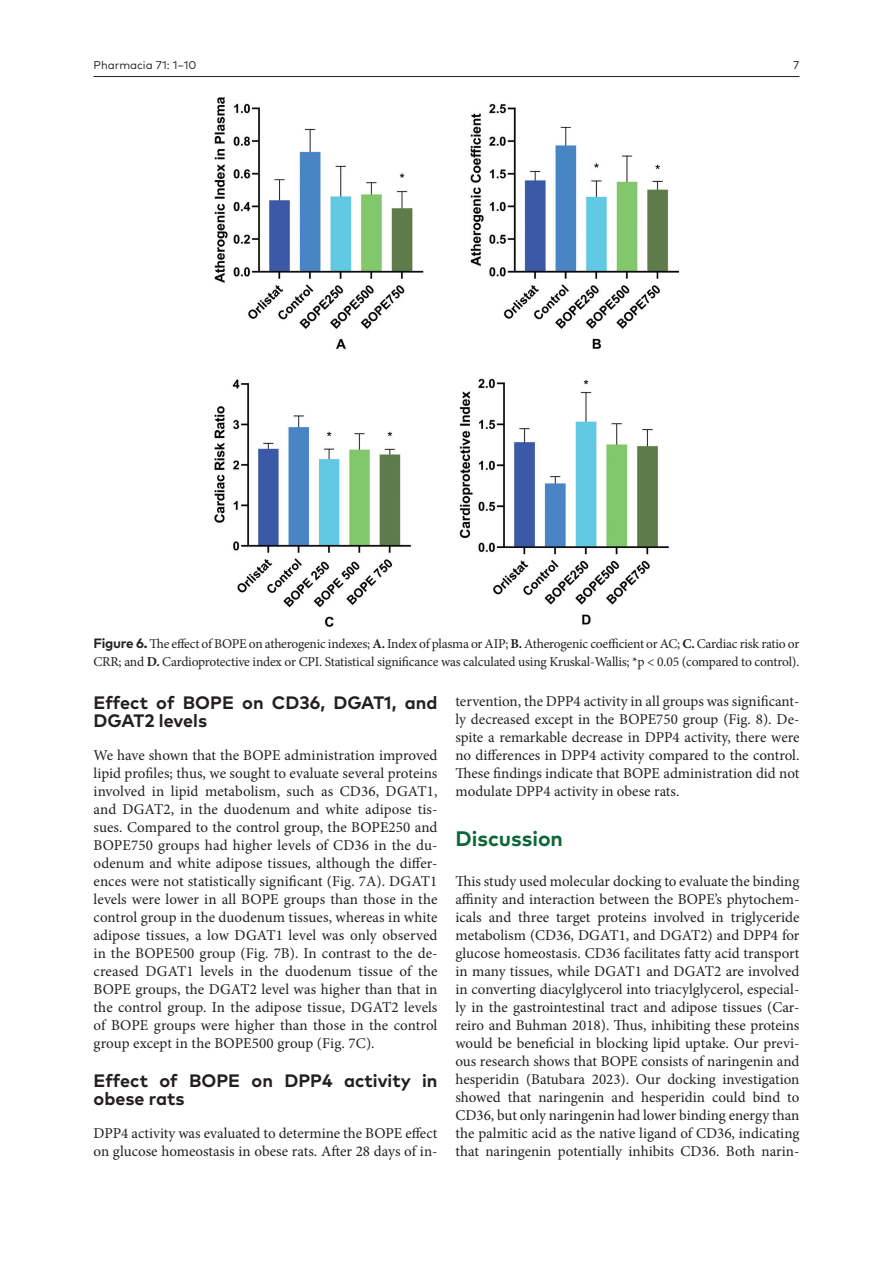
<style>
.page{position:relative;width:893px;height:1263px;background:#fff}
.page>*{position:absolute;margin:0;border:0;box-sizing:border-box;transform-origin:0 0}
.t1{font:700 21px "FF Mark Pro";color:#0d6736}
.t2{font:700 18px/18px "FF Mark Pro";color:#231f20}
.t3{font:15px/18px "Minion Pro";color:#231f20;text-align:justify}
.t4{font:13.5px/18px "Minion Pro";letter-spacing:-.015em;color:#231f20}
.t5{font:11.25px "FF Mark Pro";color:#231f20}
.s1{font-family:"FF Mark Pro";font-weight:700}
.s2{font-weight:700}
</style>
<div class="page">
<hr style="left:94px;top:76px;width:705px;height:1px;background:#231f20">
<img style="left:215px;top:98px;width:463px;height:528px">
<p class="t5" style="left:94px;top:57px;width:104px">Pharmacia 71: 1–10</p>
<p class="t5" style="left:793px;top:57px;width:8px">7</p>
<p class="t4" style="left:94px;top:634px;width:707px"><span class="s1">Figure 6.</span> The effect of BOPE on atherogenic indexes; <span class="s2">A.</span> Index of plasma or AIP; <span class="s2">B.</span> Atherogenic coefficient or AC; <span class="s2">C.</span> Cardiac risk ratio or<br>CRR; and <span class="s2">D.</span> Cardioprotective index or CPI. Statistical significance was calculated using Kruskal-Wallis; *p &lt; 0.05 (compared to control).</p>
<p class="t2" style="left:94px;top:692px;width:345px">Effect of BOPE on CD36, DGAT1, and<br>DGAT2 levels</p>
<p class="t3" style="left:94px;top:746px;width:345px">We have shown that the BOPE administration improved lipid profiles; thus, we sought to evaluate several proteins involved in lipid metabolism, such as CD36, DGAT1, and DGAT2, in the duodenum and white adipose tis&shy;sues. Compared to the control group, the BOPE250 and BOPE750 groups had higher levels of CD36 in the du&shy;odenum and white adipose tissues, although the differ&shy;ences were not statistically significant (Fig. 7A). DGAT1 levels were lower in all BOPE groups than those in the control group in the duodenum tissues, whereas in white adipose tissues, a low DGAT1 level was only observed in the BOPE500 group (Fig. 7B). In contrast to the de&shy;creased DGAT1 levels in the duodenum tissue of the BOPE groups, the DGAT2 level was higher than that in the control group. In the adipose tissue, DGAT2 levels of BOPE groups were higher than those in the control group except in the BOPE500 group (Fig. 7C).</p>
<p class="t2" style="left:94px;top:1070px;width:345px">Effect of BOPE on DPP4 activity in obese rats</p>
<p class="t3" style="left:94px;top:1124px;width:345px">DPP4 activity was evaluated to determine the BOPE effect on glucose homeostasis in obese rats. After 28 days of in-</p>
<p class="t3" style="left:455px;top:692px;width:345px">tervention, the DPP4 activity in all groups was significant&shy;ly decreased except in the BOPE750 group (Fig. 8). De&shy;spite a remarkable decrease in DPP4 activity, there were no differences in DPP4 activity compared to the control.<br>These findings indicate that BOPE administration did not modulate DPP4 activity in obese rats.</p>
<h1 class="t1" style="left:455px;top:823px;width:109px">Discussion</h1>
<p class="t3" style="left:455px;top:872px;width:345px">This study used molecular docking to evaluate the binding affinity and interaction between the BOPE’s phytochem&shy;icals and three target proteins involved in triglyceride metabolism (CD36, DGAT1, and DGAT2) and DPP4 for glucose homeostasis. CD36 facilitates fatty acid transport in many tissues, while DGAT1 and DGAT2 are involved in converting diacylglycerol into triacylglycerol, especial&shy;ly in the gastrointestinal tract and adipose tissues (Car&shy;reiro and Buhman 2018). Thus, inhibiting these proteins would be beneficial in blocking lipid uptake. Our previ&shy;ous research shows that BOPE consists of naringenin and hesperidin (Batubara 2023). Our docking investigation showed that naringenin and hesperidin could bind to CD36, but only naringenin had lower binding energy than the palmitic acid as the native ligand of CD36, indicating that naringenin potentially inhibits CD36. Both narin-</p>
</div>
